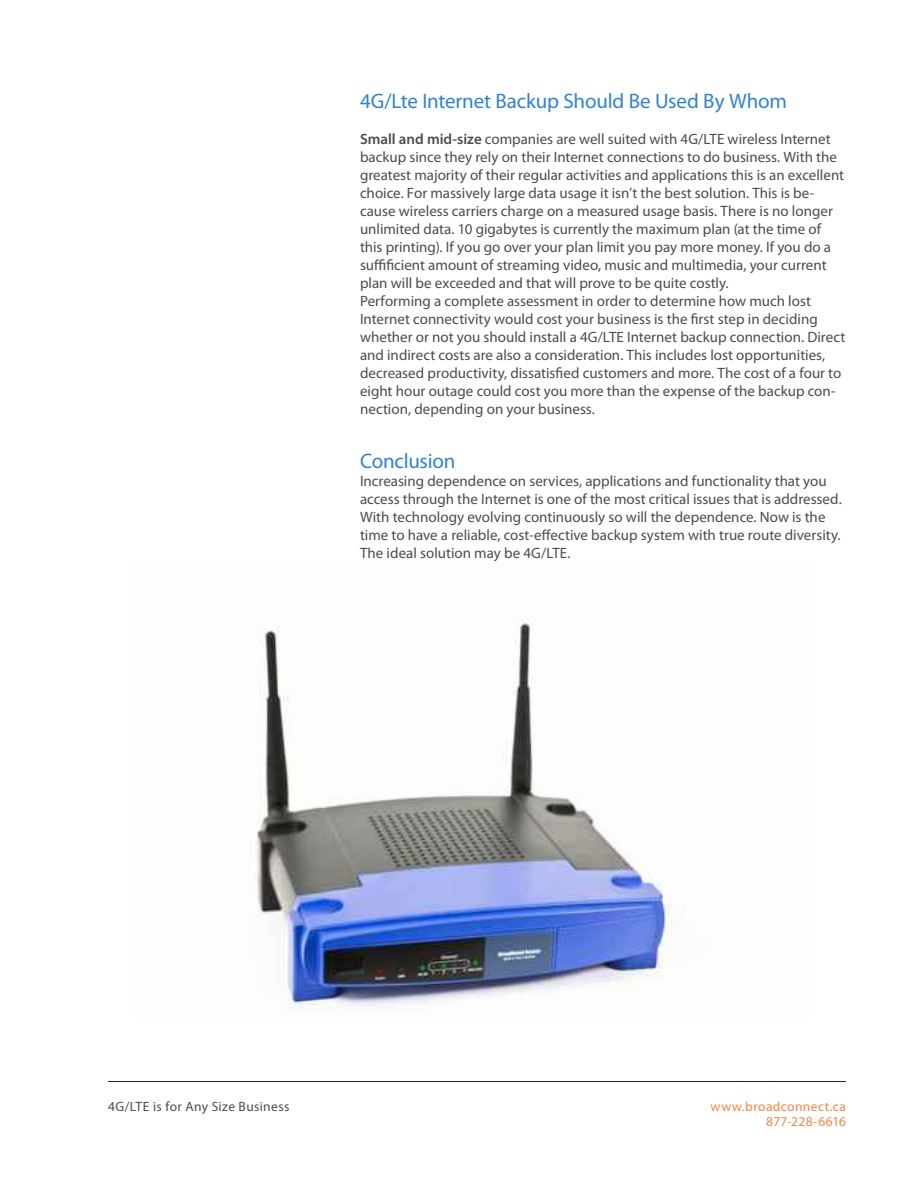
<style>
.page{position:relative;width:918px;height:1188px;background:#fff}
.page>*{position:absolute;margin:0;border:0;box-sizing:border-box;transform-origin:0 0}
.t1{font:21px "Myriad Pro";letter-spacing:-.005em;color:#3282d0}
.t2{font:15px/18px "Myriad Pro";color:#4b4c4d}
.t3{font:13.5px/15px "Myriad Pro";letter-spacing:.03em;color:#f58442;text-align:right}
.t4{font:13.5px "Myriad Pro";letter-spacing:.025em;color:#4b4c4d}
.s1{font-weight:600}
</style>
<div class="page">
<hr style="left:108px;top:1081px;width:738px;height:1px;background:#231f20">
<img style="left:257px;top:622px;width:427px;height:388px">
<p class="t1" style="left:360px;top:88px;width:429px">4G/Lte Internet Backup Should Be Used By Whom</p>
<p class="t2" style="left:360px;top:130px;width:486px"><span class="s1">Small and mid-size</span> companies are well suited with 4G/LTE wireless Internet backup since they rely on their Internet connections to do business. With the greatest majority of their regular activities and applications this is an excellent choice. For massively large data usage it isn’t the best solution. This is be&shy;cause wireless carriers charge on a measured usage basis. There is no longer unlimited data. 10 gigabytes is currently the maximum plan (at the time of this printing). If you go over your plan limit you pay more money. If you do a suffificient amount of streaming video, music and multimedia, your current plan will be exceeded and that will prove to be quite costly.</p>
<p class="t2" style="left:360px;top:292px;width:487px">Performing a complete assessment in order to determine how much lost Internet connectivity would cost your business is the first step in deciding whether or not you should install a 4G/LTE Internet backup connection. Direct and indirect costs are also a consideration. This includes lost opportunities, decreased productivity, dissatisfied customers and more. The cost of a four to eight hour outage could cost you more than the expense of the backup con&shy;nection, depending on your business.</p>
<p class="t1" style="left:360px;top:448px;width:97px">Conclusion</p>
<p class="t2" style="left:360px;top:472px;width:483px">Increasing dependence on services, applications and functionality that you access through the Internet is one of the most critical issues that is addressed.<br>With technology evolving continuously so will the dependence. Now is the time to have a reliable, cost-effective backup system with true route diversity.<br>The ideal solution may be 4G/LTE.</p>
<p class="t4" style="left:108px;top:1098px;width:183px">4G/LTE is for Any Size Business</p>
<p class="t3" style="left:711px;top:1098px;width:137px">www.broadconnect.ca<br>877-228-6616</p>
</div>
